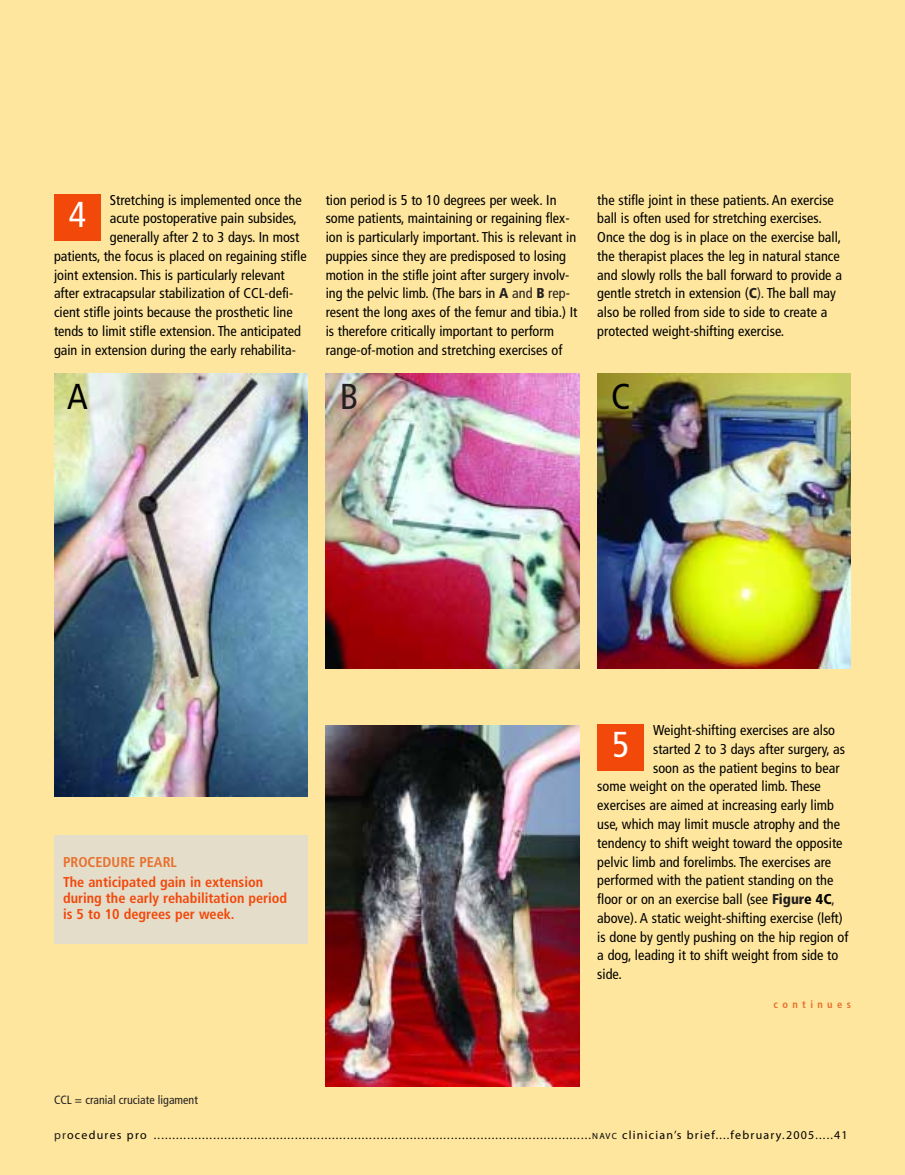
<style>
.page{position:relative;width:905px;height:1175px;background:#fff}
.page>*{position:absolute;margin:0;border:0;box-sizing:border-box;transform-origin:0 0}
.t1{font:condensed 36px "Frutiger";color:#000}
.t2{font:condensed 36px "Frutiger";color:#fff}
.t3{font:condensed 36px "Frutiger";color:#231f20}
.t4{font:condensed 14.25px/18.8px "Frutiger";color:#000}
.t5{font:700 condensed 14.25px/15.8px "Frutiger";color:#f2480a}
.t6{font:700 condensed 14.25px "Frutiger";color:#e8702d}
.t7{font:12px "Myriad";letter-spacing:.1em;color:#000}
.t8{font:condensed 12px "Frutiger";color:#231f20}
.t9{font:700 condensed 10.5px "Frutiger";letter-spacing:.415em;color:#e8702d}
.s1{font-weight:900;color:#231f20}
.s2{color:#231f20}
.s3{font-weight:900}
.s4{font-size:9px}
</style>
<div class="page">
<div style="left:2px;top:0;width:902px;height:1174px;background:#fee69e"></div>
<div style="left:54px;top:834px;width:254px;height:109px;background:#e4ddca"></div>
<img style="left:54px;top:373px;width:253px;height:423px">
<img style="left:326px;top:373px;width:253px;height:296px">
<img style="left:597px;top:373px;width:253px;height:296px">
<img style="left:326px;top:725px;width:253px;height:361px">
<div style="left:597px;top:724px;width:47px;height:46px;background:#f2480a"></div>
<hr style="left:0;top:0;width:2px;height:1174px;background:#fee69e">
<div style="left:54px;top:194px;width:47px;height:47px;background:#f2480a"></div>
<p class="t4" style="left:110px;top:191px;width:193px">Stretching is implemented once the</p>
<p class="t4" style="left:110px;top:210px;width:188px">acute postoperative pain subsides,</p>
<p class="t4" style="left:110px;top:229px;width:191px">generally after 2 to 3 days. In most</p>
<p class="t4" style="left:54px;top:248px;width:254px">patients, the focus is placed on regaining stifle</p>
<p class="t4" style="left:54px;top:266px;width:232px">joint extension. This is particularly relevant</p>
<p class="t4" style="left:54px;top:285px;width:241px">after extracapsular stabilization of CCL-defi-</p>
<p class="t4" style="left:54px;top:304px;width:240px">cient stifle joints because the prosthetic line</p>
<p class="t4" style="left:54px;top:323px;width:248px">tends to limit stifle extension. The anticipated</p>
<p class="t4" style="left:54px;top:341px;width:243px">gain in extension during the early rehabilita-</p>
<h1 class="t2" style="left:69px;top:200px;width:19px">4</h1>
<h1 class="t1" style="left:67px;top:382px;width:22px">A</h1>
<p class="t4" style="left:325px;top:191px;width:253px">tion period is 5 to 10 degrees per week. In some patients, maintaining or regaining flex&shy;ion is particularly important. This is relevant in puppies since they are predisposed to losing motion in the stifle joint after surgery involv&shy;ing the pelvic limb. (The bars in <span class="s1">A</span> <span class="s2">and</span> <span class="s1">B</span> <span class="s2">rep&shy;</span>resent the long axes of the femur and tibia.) It is therefore critically important to perform range-of-motion and stretching exercises of</p>
<p class="t4" style="left:597px;top:191px;width:246px">the stifle joint in these patients. An exercise ball is often used for stretching exercises.<br>Once the dog is in place on the exercise ball, the therapist places the leg in natural stance and slowly rolls the ball forward to provide a gentle stretch in extension (<span class="s1">C</span><span class="s2">).</span> The ball may also be rolled from side to side to create a protected weight-shifting exercise.</p>
<h1 class="t3" style="left:340px;top:382px;width:20px">B</h1>
<h1 class="t1" style="left:611px;top:382px;width:21px">C</h1>
<p class="t6" style="left:63px;top:856px;width:115px">PROCEDURE PEARL</p>
<p class="t5" style="left:63px;top:875px;width:226px">The anticipated gain in extension during the early rehabilitation period is 5 to 10 degrees per week.</p>
<p class="t8" style="left:54px;top:1095px;width:145px">CCL = cranial cruciate ligament</p>
<p class="t4" style="left:653px;top:722px;width:183px">Weight-shifting exercises are also</p>
<p class="t4" style="left:653px;top:740px;width:193px">started 2 to 3 days after surgery, as</p>
<p class="t4" style="left:653px;top:759px;width:188px">soon as the patient begins to bear</p>
<p class="t4" style="left:597px;top:778px;width:225px">some weight on the operated limb. These</p>
<p class="t4" style="left:597px;top:797px;width:238px">exercises are aimed at increasing early limb</p>
<p class="t4" style="left:597px;top:815px;width:244px">use, which may limit muscle atrophy and the</p>
<p class="t4" style="left:597px;top:834px;width:247px">tendency to shift weight toward the opposite</p>
<p class="t4" style="left:597px;top:853px;width:235px">pelvic limb and forelimbs. The exercises are</p>
<p class="t4" style="left:597px;top:872px;width:237px">performed with the patient standing on the</p>
<p class="t4" style="left:597px;top:890px;width:239px">floor or on an exercise ball (see <span class="s1">Figur</span><span class="s3">e 4C</span><span class="s2">,</span></p>
<p class="t4" style="left:597px;top:909px;width:247px">above). A static weight-shifting exercise (left)</p>
<p class="t4" style="left:597px;top:928px;width:252px">is done by gently pushing on the hip region of</p>
<p class="t4" style="left:597px;top:947px;width:242px">a dog, leading it to shift weight from side to</p>
<p class="t4" style="left:597px;top:965px;width:26px">side.</p>
<h1 class="t2" style="left:612px;top:730px;width:19px">5</h1>
<p class="t9" style="left:773px;top:1000px;width:79px">continues</p>
<p class="t7" style="left:54px;top:1129px;width:795px"><span class="s2">pr</span>ocedures pro ......................................................................................................................<span class="s4">NAVC</span> clinician’s brief....february.2005.....41</p>
</div>
